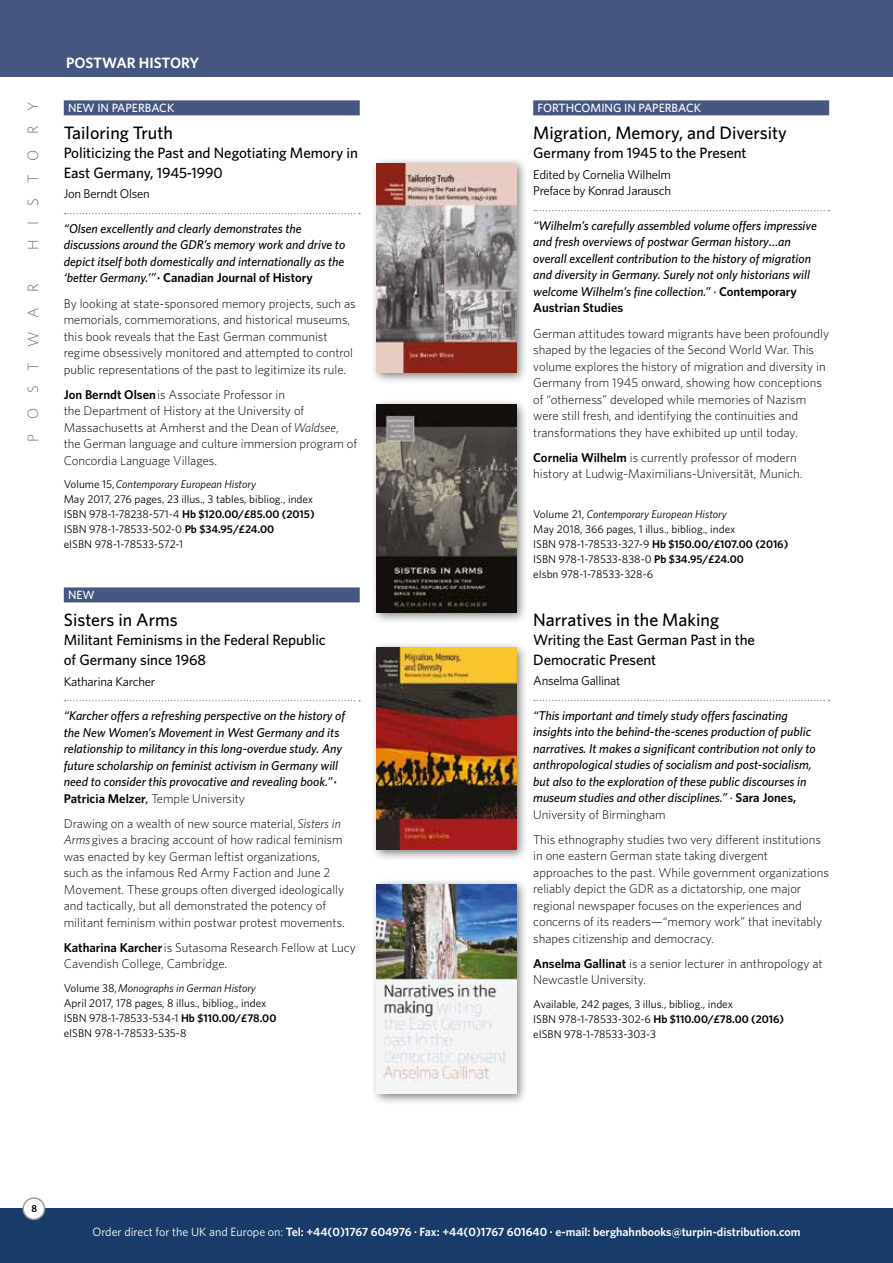
<style>
.page{position:relative;width:893px;height:1263px;background:#fff}
.page>*{position:absolute;margin:0;border:0;box-sizing:border-box;transform-origin:0 0}
.t1{font:500 18px "Whitney HTF";color:#000}
.t2{font:500 15px/19.5px "Whitney HTF";letter-spacing:-.005em;color:#000}
.t3{font:300 15px "Whitney HTF";letter-spacing:1em;color:#6b6b6a}
.t4{font:600 15px "Whitney HTF";color:#fff}
.t5{font:300 12.75px/16.5px "Whitney HTF";color:#000}
.t6{font:italic 500 12.75px/16.5px "Whitney HTF";color:#000}
.t7{font:12.75px/16.5px "Whitney HTF";letter-spacing:-.02em;color:#000}
.t8{font:600 12px "Whitney HTF";color:#fff}
.t9{font:500 12px "Whitney HTF";color:#fff}
.t10{font:11.25px/15px "Whitney HTF";color:#000}
.t11{font:600 10.5px "Myriad Pro";color:#000}
.s1{font-weight:600;font-style:normal}
.s2{font-weight:600}
.s3{font-style:italic}
.s4{font-weight:300;font-style:normal}
.s5{font-weight:400}
</style>
<div class="page">
<div style="left:533px;top:100px;width:296px;height:15px;background:#465681"></div>
<svg style="left:534px;top:210px;width:295px;height:1px"></svg>
<svg style="left:534px;top:700px;width:295px;height:1px"></svg>
<div style="left:64px;top:100px;width:296px;height:15px;background:#465681"></div>
<svg style="left:65px;top:213px;width:295px;height:1px"></svg>
<div style="left:64px;top:587px;width:296px;height:15px;background:#465681"></div>
<svg style="left:65px;top:700px;width:295px;height:1px"></svg>
<div style="left:371px;top:157px;width:157px;height:227px;background:#000;opacity:.5"></div>
<img style="left:377px;top:163px;width:139px;height:209px">
<div style="left:371px;top:641px;width:157px;height:221px;background:#000;opacity:.5"></div>
<img style="left:377px;top:647px;width:139px;height:203px">
<div style="left:371px;top:398px;width:157px;height:226px;background:#000;opacity:.5"></div>
<img style="left:377px;top:404px;width:139px;height:208px">
<div style="left:371px;top:878px;width:157px;height:227px;background:#000;opacity:.5"></div>
<img style="left:377px;top:884px;width:139px;height:209px">
<div style="left:0;top:1208px;width:893px;height:55px;background:#193b6a"></div>
<div style="left:23px;top:1198px;width:21px;height:21px;background:#fff;border-radius:50%"></div>
<div style="left:22px;top:1197px;width:23px;height:23px;border:2px solid #9d9d9c;border-radius:50%"></div>
<div style="left:0;top:0;width:893px;height:77px;background:#465681"></div>
<p class="t4" style="left:66px;top:53px;width:135px">POSTWAR HISTORY</p>
<p class="t3" style="left:24px;top:250px;width:150px;rotate:-90deg">HISTORY</p>
<p class="t9" style="left:537px;top:101px;width:165px">FORTHCOMING IN PAPERBACK</p>
<p class="t9" style="left:68px;top:101px;width:108px">NEW IN PAPERBACK</p>
<h1 class="t1" style="left:64px;top:122px;width:111px">Tailoring Truth</h1>
<p class="t2" style="left:64px;top:143px;width:296px">Politicizing the Past and Negotiating Memory in<br>East Germany, 1945-1990</p>
<p class="t7" style="left:64px;top:186px;width:88px">Jon Berndt Olsen</p>
<p class="t6" style="left:64px;top:220px;width:283px">“Olsen excellently and clearly demonstrates the discussions around the GDR’s memory work and drive to depict itself both domestically and internationally as the ‘better Germany.’” <span class="s1">· Canadian Journal of History</span></p>
<p class="t5" style="left:64px;top:295px;width:293px">By looking at state-sponsored memory projects, such as memorials, commemorations, and historical museums, this book reveals that the East German communist regime obsessively monitored and attempted to control public representations of the past to legitimize its rule.</p>
<p class="t5" style="left:64px;top:386px;width:295px"><span class="s2">Jon Berndt Olsen</span> is Associate Professor in<br>the Department of History at the University of Massachusetts at Amherst and the Dean of <span class="s3">Waldsee</span>, the German language and culture immersion program of Concordia Language Villages.</p>
<p class="t10" style="left:64px;top:476px;width:252px">Volume 15, <span class="s3">Contemporary European History<br></span>May 2017, 276 pages, 23 illus., 3 tables, bibliog., index ISBN 978-1-78238-571-4 <span class="s2">Hb $120.00/£85.00 (2015)<br></span>ISBN 978-1-78533-502-0 <span class="s2">Pb $34.95/£24.00<br></span>eISBN 978-1-78533-572-1</p>
<h1 class="t1" style="left:533px;top:122px;width:255px">Migration, Memory, and Diversity</h1>
<p class="t2" style="left:533px;top:143px;width:215px">Germany from 1945 to the Present</p>
<p class="t7" style="left:533px;top:166px;width:140px">Edited by Cornelia Wilhelm<br>Preface by Konrad Jarausch</p>
<p class="t6" style="left:533px;top:217px;width:285px">“Wilhelm’s carefully assembled volume offers impressive and fresh overviews of postwar German history…an overall excellent contribution to the history of migration and diversity in Germany. Surely not only historians will welcome Wilhelm’s fine collection.” · <span class="s1">Contemporary Austrian Studies</span></p>
<p class="t5" style="left:533px;top:325px;width:297px">German attitudes toward migrants have been profoundly shaped by the legacies of the Second World War. This volume explores the history of migration and diversity in Germany from 1945 onward, showing how conceptions of “otherness” developed while memories of Nazism were still fresh, and identifying the continuities and transformations they have exhibited up until today.</p>
<p class="t5" style="left:533px;top:449px;width:271px"><span class="s2">Cornelia Wilhelm</span> is currently professor of modern history at Ludwig-Maximilians-Universität, Munich.</p>
<p class="t10" style="left:533px;top:506px;width:257px">Volume 21, <span class="s3">Contemporary European History<br></span>May 2018, 366 pages, 1 illus., bibliog., index<br>ISBN 978-1-78533-327-9 <span class="s2">Hb $150.00/£107.00 (2016)<br></span>ISBN 978-1-78533-838-0 <span class="s2">Pb $34.95/£24.00<br></span>eIsbn 978-1-78533-328-6</p>
<h1 class="t1" style="left:533px;top:608px;width:187px">Narratives in the Making</h1>
<p class="t2" style="left:533px;top:630px;width:223px">Writing the East German Past in the<br>Democratic Present</p>
<p class="t7" style="left:533px;top:672px;width:89px">Anselma Gallinat</p>
<p class="t6" style="left:533px;top:707px;width:284px">“This important and timely study offers fascinating insights into the behind-the-scenes production of public narratives. It makes a significant contribution not only to anthropological studies of socialism and post-socialism, but also to the exploration of these public discourses in museum studies and other disciplines.” · <span class="s1">Sara Jones, </span><span class="s4">University of Birmingham</span></p>
<p class="t5" style="left:533px;top:831px;width:297px">This ethnography studies two very different institutions in one eastern German state taking divergent approaches to the past. While government organizations reliably depict the GDR as a dictatorship, one major regional newspaper focuses on the experiences and concerns of its readers—“memory work” that inevitably shapes citizenship and democracy.</p>
<p class="t5" style="left:533px;top:955px;width:291px"><span class="s2">Anselma Gallinat</span> is a senior lecturer in anthropology at<br>Newcastle University.</p>
<p class="t10" style="left:533px;top:996px;width:252px">Available, 242 pages, 3 illus., bibliog., index<br>ISBN 978-1-78533-302-6 <span class="s2">Hb $110.00/£78.00 (2016) </span>eISBN 978-1-78533-303-3</p>
<p class="t3" style="left:24px;top:442px;width:160px;rotate:-90deg">POSTWAR</p>
<p class="t9" style="left:68px;top:588px;width:28px">NEW</p>
<h1 class="t1" style="left:64px;top:609px;width:115px">Sisters in Arms</h1>
<p class="t2" style="left:64px;top:630px;width:264px">Militant Feminisms in the Federal Republic of Germany since 1968</p>
<p class="t7" style="left:64px;top:673px;width:93px">Katharina Karcher</p>
<p class="t6" style="left:64px;top:707px;width:283px">“Karcher offers a refreshing perspective on the history of the New Women’s Movement in West Germany and its relationship to militancy in this long-overdue study. Any future scholarship on feminist activism in Germany will need to consider this provocative and revealing book.” <span class="s1">· Patricia Melzer</span>, <span class="s4">Temple University</span></p>
<p class="t5" style="left:64px;top:815px;width:283px">Drawing on a wealth of new source material, <span class="s3">Sisters in Arms</span> gives a bracing account of how radical feminism was enacted by key German leftist organizations, such as the infamous Red Army Faction and June 2<br>Movement. These groups often diverged ideologically and tactically, but all demonstrated the potency of militant feminism within postwar protest movements.</p>
<p class="t5" style="left:64px;top:939px;width:294px"><span class="s2">Katharina Karcher</span> is Sutasoma Research Fellow at Lucy<br>Cavendish College, Cambridge.</p>
<p class="t10" style="left:64px;top:980px;width:214px">Volume 38, <span class="s3">Monographs in German History </span>April 2017, 178 pages, 8 illus., bibliog., index ISBN 978-1-78533-534-1 <span class="s2">Hb $110.00/£78.00 </span>eISBN 978-1-78533-535-8</p>
<p class="t11" style="left:32px;top:1202px;width:7px">8</p>
<p class="t8" style="left:92px;top:1225px;width:710px"><span class="s5">Order direct for the UK and Europe on:</span> Tel: +44(0)1767 604976 . Fax: +44(0)1767 601640 . e-mail: berghahnbooks@turpin-distribution.com</p>
</div>
